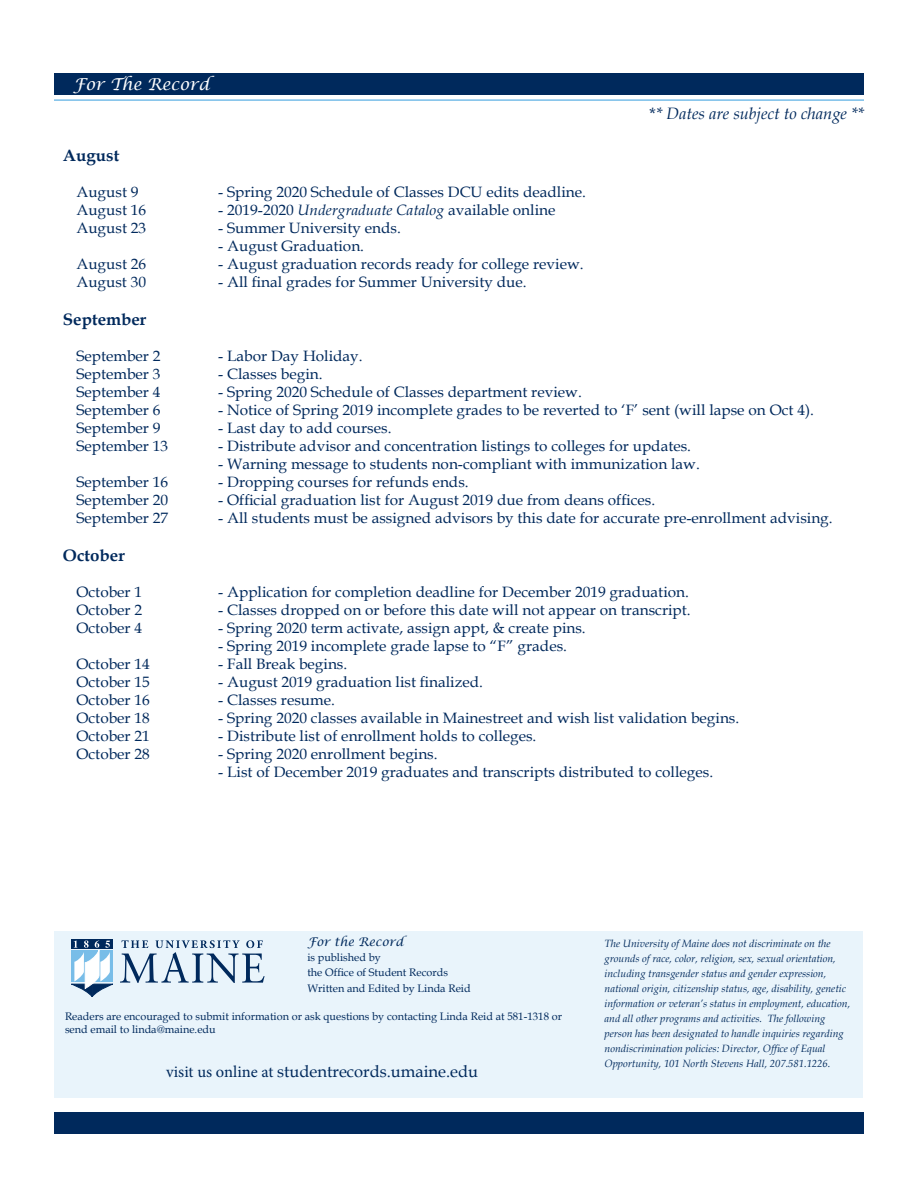
<style>
.page{position:relative;width:918px;height:1188px;background:#fff}
.page>*{position:absolute;margin:0;border:0;box-sizing:border-box;transform-origin:0 0}
.t1{font:16.5px "Book Antiqua";color:#00295c}
.t2{font:italic 16.5px "Book Antiqua";color:#00295c}
.t3{font:700 16.5px "Book Antiqua";color:#00295c}
.t4{font:italic 16.5px "Lucida Calligraphy";color:#fff}
.t5{font:15px "Book Antiqua";color:#00295c}
.t6{font:italic 12px "Lucida Calligraphy";color:#00295c}
.t7{font:10.8px/13.5px "Book Antiqua";color:#00295c}
.t8{font:italic 10.5px/15px "Book Antiqua";color:#00295c}
.s1{font-style:normal}
.s2{font-style:italic}
.s3{font-family:"Minion Pro"}
</style>
<div class="page">
<div style="left:54px;top:73px;width:810px;height:22px;background:#00295c"></div>
<div style="left:55px;top:931px;width:808px;height:166px;background:#e9f4fb"></div>
<div style="left:54px;top:1112px;width:810px;height:22px;background:#00295c"></div>
<hr style="left:54px;top:99px;width:810px;height:2px;background:#78bde8">
<svg style="left:120px;top:940px;width:145px;height:43px"></svg>
<svg style="left:71px;top:939px;width:42px;height:2px"></svg>
<svg style="left:71px;top:941px;width:42px;height:56px"></svg>
<p class="t4" style="left:73px;top:74px;width:138px">For The Record</p>
<p class="t2" style="left:649px;top:101px;width:216px"><span class="s1">*</span>* Dates are subject to change **</p>
<p class="t3" style="left:63px;top:145px;width:58px">August</p>
<p class="t5" style="left:76px;top:182px;width:64px">August 9</p>
<p class="t5" style="left:218px;top:182px;width:369px">- Spring 2020 Schedule of Classes DCU edits deadline.</p>
<p class="t5" style="left:76px;top:200px;width:71px">August 16</p>
<p class="t5" style="left:218px;top:200px;width:339px">- 2019-2020 <span class="s2">Undergraduate Catalog</span> available online</p>
<p class="t5" style="left:76px;top:218px;width:71px">August 23</p>
<p class="t5" style="left:218px;top:218px;width:184px">- Summer University ends.</p>
<p class="t5" style="left:218px;top:236px;width:147px">- August Graduation.</p>
<p class="t5" style="left:76px;top:254px;width:71px">August 26</p>
<p class="t5" style="left:218px;top:254px;width:367px">- August graduation records ready for college review.</p>
<p class="t5" style="left:76px;top:272px;width:71px">August 30</p>
<p class="t5" style="left:218px;top:272px;width:310px">- All final grades for Summer University due.</p>
<p class="t3" style="left:63px;top:308px;width:85px">September</p>
<p class="t5" style="left:76px;top:346px;width:86px">September 2</p>
<p class="t5" style="left:218px;top:346px;width:146px">- Labor Day Holiday.</p>
<p class="t5" style="left:76px;top:364px;width:86px">September 3</p>
<p class="t5" style="left:218px;top:364px;width:106px">- Classes begin.</p>
<p class="t5" style="left:76px;top:382px;width:86px">September 4</p>
<p class="t5" style="left:218px;top:382px;width:365px">- Spring 2020 Schedule of Classes department review.</p>
<p class="t5" style="left:76px;top:400px;width:86px">September 6</p>
<p class="t5" style="left:218px;top:400px;width:597px">- Notice of Spring 2019 incomplete grades to be reverted to ‘F’ sent (will lapse on Oct 4).</p>
<p class="t5" style="left:76px;top:418px;width:86px">September 9</p>
<p class="t5" style="left:218px;top:418px;width:175px">- Last day to add courses.</p>
<p class="t5" style="left:76px;top:436px;width:93px">September 13</p>
<p class="t5" style="left:218px;top:436px;width:474px">- Distribute advisor and concentration listings to colleges for updates.</p>
<p class="t5" style="left:218px;top:454px;width:483px">- Warning message to students non-compliant with immunization law.</p>
<p class="t5" style="left:76px;top:472px;width:93px">September 16</p>
<p class="t5" style="left:218px;top:472px;width:252px">- Dropping courses for refunds ends.</p>
<p class="t5" style="left:76px;top:490px;width:93px">September 20</p>
<p class="t5" style="left:218px;top:490px;width:439px">- Official graduation list for August 2019 due from deans offices.</p>
<p class="t5" style="left:76px;top:508px;width:93px">September 27</p>
<p class="t5" style="left:218px;top:508px;width:616px">- All students must be assigned advisors by this date for accurate pre-enrollment advising.</p>
<p class="t3" style="left:63px;top:544px;width:64px">October</p>
<p class="t5" style="left:76px;top:581px;width:67px">October 1</p>
<p class="t5" style="left:218px;top:581px;width:472px">- Application for completion deadline for December 2019 graduation.</p>
<p class="t5" style="left:76px;top:599px;width:67px">October 2</p>
<p class="t5" style="left:218px;top:599px;width:474px">- Classes dropped on or before this date will not appear on transcript.</p>
<p class="t5" style="left:76px;top:617px;width:67px">October 4</p>
<p class="t5" style="left:218px;top:617px;width:369px">- Spring 2020 term activate, assign appt, &amp; create pins.</p>
<p class="t5" style="left:218px;top:635px;width:350px">- Spring 2019 incomplete grade lapse to “F” grades.</p>
<p class="t5" style="left:76px;top:653px;width:75px">October 14</p>
<p class="t5" style="left:218px;top:653px;width:131px">- Fall Break begins.</p>
<p class="t5" style="left:76px;top:671px;width:75px">October 15</p>
<p class="t5" style="left:218px;top:671px;width:266px">- August 2019 graduation list finalized.</p>
<p class="t5" style="left:76px;top:689px;width:75px">October 16</p>
<p class="t5" style="left:218px;top:689px;width:118px">- Classes resume.</p>
<p class="t5" style="left:76px;top:707px;width:75px">October 18</p>
<p class="t5" style="left:218px;top:707px;width:523px">- Spring 2020 classes available in Mainestreet and wish list validation begins.</p>
<p class="t5" style="left:76px;top:725px;width:75px">October 21</p>
<p class="t5" style="left:218px;top:725px;width:320px">- Distribute list of enrollment holds to colleges.</p>
<p class="t5" style="left:76px;top:743px;width:75px">October 28</p>
<p class="t5" style="left:218px;top:743px;width:221px">- Spring 2020 enrollment begins.</p>
<p class="t5" style="left:218px;top:761px;width:497px">- List of December 2019 graduates and transcripts distributed to colleges.</p>
<p class="t6" style="left:307px;top:934px;width:98px">For the Record</p>
<p class="t7" style="left:307px;top:950px;width:75px">is published by</p>
<p class="t7" style="left:307px;top:965px;width:142px">the Office of Student Records</p>
<p class="t7" style="left:307px;top:981px;width:165px">Written and Edited by Linda Reid</p>
<p class="t7" style="left:65px;top:1009px;width:499px">Readers are encouraged to submit information or ask questions by contacting Linda Reid at 581-1318 or send email to linda@maine.edu</p>
<p class="t1" style="left:166px;top:1060px;width:313px"><span class="s3">visit us online at</span> studentrecords.umaine.edu</p>
<p class="t8" style="left:605px;top:936px;width:247px">The University of Maine does not discriminate on the grounds of race, color, religion, sex, sexual orientation, including transgender status and gender expression, national origin, citizenship status, age, disability, genetic information or veteran’s status in employment, education, and all other programs and activities. The following person has been designated to handle inquiries regarding nondiscrimination policies: Director, Office of Equal Opportunity, 101 North Stevens Hall, 207.581.1226.</p>
</div>
